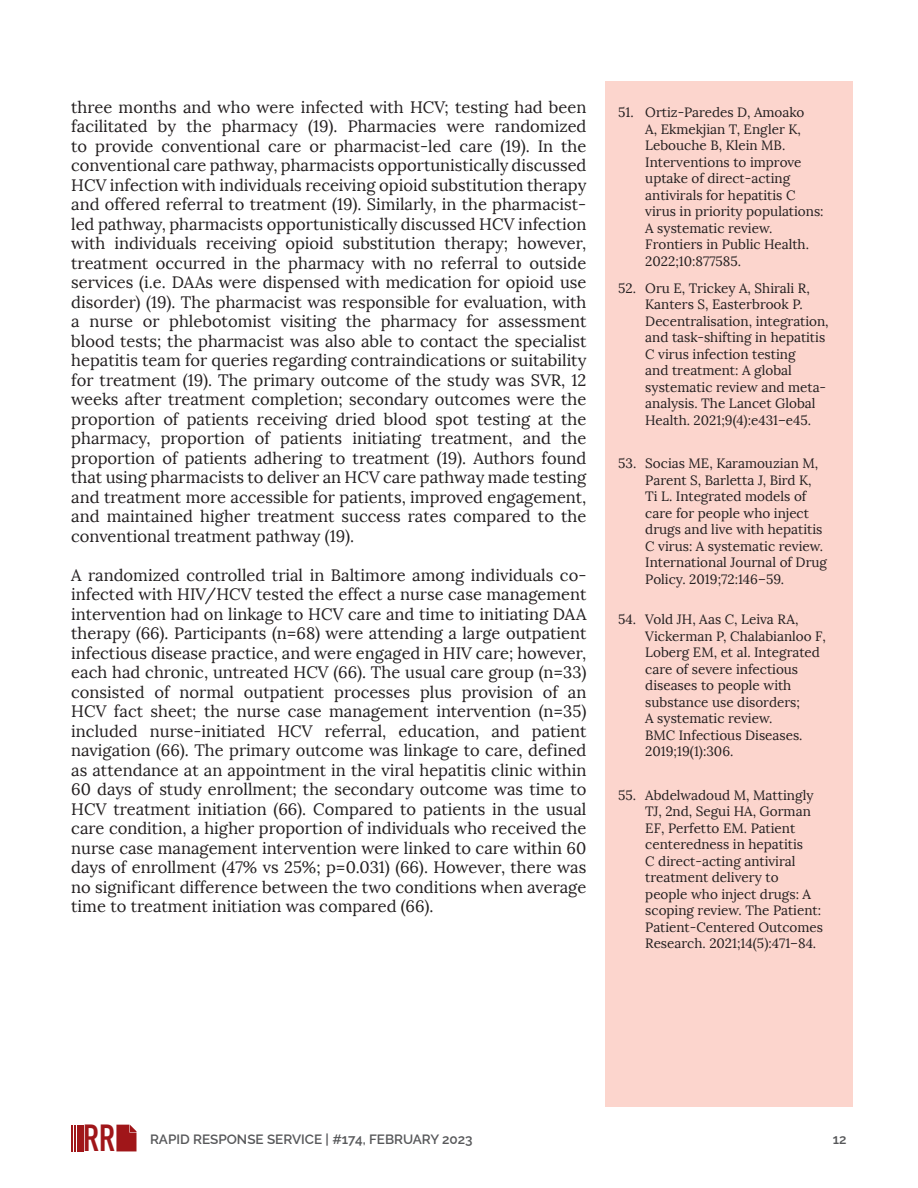
<style>
.page{position:relative;width:918px;height:1188px;background:#fff}
.page>*{position:absolute;margin:0;border:0;box-sizing:border-box;transform-origin:0 0}
.t1{font:700 37.2px "DIN Condensed";color:#a01619}
.body__serif__11pt{font:16.5px/19.5px "Lora";color:#231f20;text-align:justify}
.t2{font:13.5px/16.5px "Lora";color:#231f20}
.t3{font:600 13.5px "Raleway";color:#57585a}
</style>
<div class="page">
<hr style="left:71px;top:1125px;width:2px;height:26px;background:#a01619">
<hr style="left:74px;top:1125px;width:2px;height:26px;background:#a01619">
<hr style="left:77px;top:1125px;width:2px;height:26px;background:#a01619">
<hr style="left:81px;top:1125px;width:3px;height:26px;background:#a01619">
<svg style="left:116px;top:1125px;width:21px;height:26px"></svg>
<div style="left:605px;top:81px;width:248px;height:1025px;background:#fcd5cd"></div>
<p class="body__serif__11pt" style="left:71px;top:97px;width:517px">three months and who were infected with HCV; testing had been facilitated by the pharmacy (19). Pharmacies were randomized to provide conventional care or pharmacist-led care (19). In the conventional care pathway, pharmacists opportunistically discussed HCV infection with individuals receiving opioid substitution therapy and offered referral to treatment (19). Similarly, in the pharmacist&shy;led pathway, pharmacists opportunistically discussed HCV infection with individuals receiving opioid substitution therapy; however, treatment occurred in the pharmacy with no referral to outside services (i.e. DAAs were dispensed with medication for opioid use disorder) (19). The pharmacist was responsible for evaluation, with a nurse or phlebotomist visiting the pharmacy for assessment blood tests; the pharmacist was also able to contact the specialist hepatitis team for queries regarding contraindications or suitability for treatment (19). The primary outcome of the study was SVR, 12 weeks after treatment completion; secondary outcomes were the proportion of patients receiving dried blood spot testing at the pharmacy, proportion of patients initiating treatment, and the proportion of patients adhering to treatment (19). Authors found that using pharmacists to deliver an HCV care pathway made testing and treatment more accessible for patients, improved engagement, and maintained higher treatment success rates compared to the conventional treatment pathway (19).</p>
<p class="body__serif__11pt" style="left:71px;top:565px;width:517px">A randomized controlled trial in Baltimore among individuals co&shy;infected with HIV/HCV tested the effect a nurse case management intervention had on linkage to HCV care and time to initiating DAA therapy (66). Participants (n=68) were attending a large outpatient infectious disease practice, and were engaged in HIV care; however, each had chronic, untreated HCV (66). The usual care group (n=33) consisted of normal outpatient processes plus provision of an HCV fact sheet; the nurse case management intervention (n=35) included nurse-initiated HCV referral, education, and patient navigation (66). The primary outcome was linkage to care, defined as attendance at an appointment in the viral hepatitis clinic within 60 days of study enrollment; the secondary outcome was time to HCV treatment initiation (66). Compared to patients in the usual care condition, a higher proportion of individuals who received the nurse case management intervention were linked to care within 60 days of enrollment (47% vs 25%; p=0.031) (66). However, there was no significant difference between the two conditions when average time to treatment initiation was compared (66).</p>
<p class="t2" style="left:645px;top:104px;width:180px;text-indent:-27px">51. Ortiz-Paredes D, Amoako<br>A, Ekmekjian T, Engler K,<br>Lebouche B, Klein MB.<br>Interventions to improve uptake of direct-acting antivirals for hepatitis C virus in priority populations:<br>A systematic review.<br>Frontiers in Public Health.<br>2022;10:877585.</p>
<p class="t2" style="left:645px;top:280px;width:185px;text-indent:-27px">52. Oru E, Trickey A, Shirali R,<br>Kanters S, Easterbrook P.<br>Decentralisation, integration, and task-shifting in hepatitis<br>C virus infection testing<br>and treatment: A global systematic review and meta&shy;analysis. The Lancet Global<br>Health. 2021;9(4):e431–e45.</p>
<p class="t2" style="left:645px;top:455px;width:183px;text-indent:-27px">53. Socias ME, Karamouzian M,<br>Parent S, Barletta J, Bird K,<br>Ti L. Integrated models of care for people who inject drugs and live with hepatitis<br>C virus: A systematic review.<br>International Journal of Drug<br>Policy. 2019;72:146–59.</p>
<p class="t2" style="left:645px;top:611px;width:182px;text-indent:-27px">54. Vold JH, Aas C, Leiva RA,<br>Vickerman P, Chalabianloo F,<br>Loberg EM, et al. Integrated care of severe infectious diseases to people with substance use disorders;<br>A systematic review.<br>BMC Infectious Diseases.<br>2019;19(1):306.</p>
<p class="t2" style="left:645px;top:787px;width:179px;text-indent:-27px">55. Abdelwadoud M, Mattingly<br>TJ, 2nd, Segui HA, Gorman<br>EF, Perfetto EM. Patient centeredness in hepatitis<br>C direct-acting antiviral treatment delivery to people who inject drugs: A scoping review. The Patient:<br>Patient-Centered Outcomes<br>Research. 2021;14(5):471–84.</p>
<h1 class="t1" style="left:83px;top:1113px;width:33px">RR</h1>
<p class="t3" style="left:150px;top:1128px;width:324px">RAPID RESPONSE SERVICE | #174, FEBRUARY 2023</p>
<p class="t3" style="left:833px;top:1128px;width:15px">12</p>
</div>
